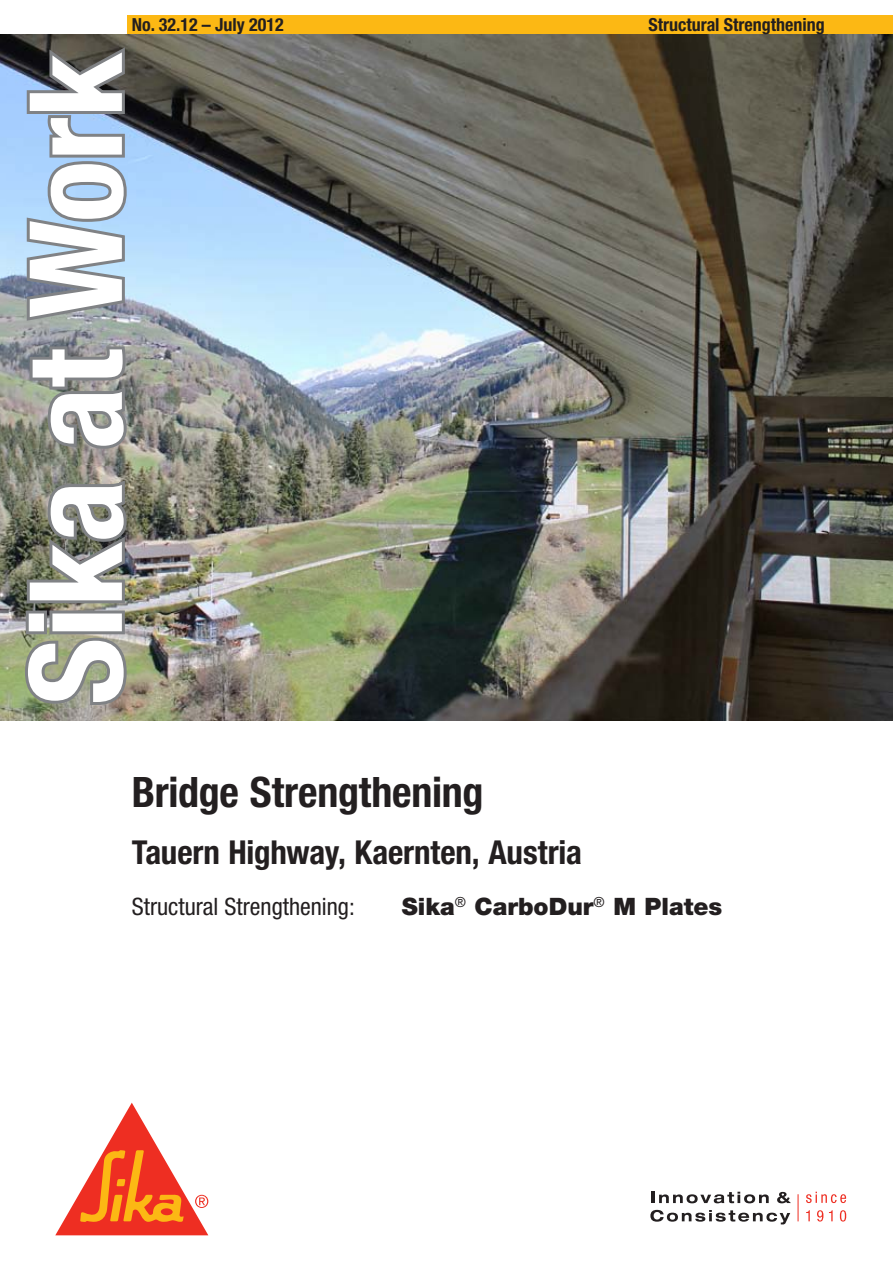
<style>
.page{position:relative;width:893px;height:1263px;background:#fff}
.page>*{position:absolute;margin:0;border:0;box-sizing:border-box;transform-origin:0 0}
.t1{font:700 condensed 129px "Helvetica Neue LT Pro";color:#fff}
.t2{font:700 condensed 42px "Helvetica Neue LT Pro";letter-spacing:-.005em;color:#231f20}
.t3{font:700 condensed 33px "Helvetica Neue LT Pro";letter-spacing:-.005em;color:#231f20}
.t4{font:condensed 24px "Helvetica Neue LT Pro";color:#231f20}
.t5{font:900 24px "Helvetica Neue LT Pro";color:#231f20}
.t6{font:700 condensed 18px "Helvetica Neue LT Pro";color:#231f20}
</style>
<div class="page">
<img style="left:0;top:34px;width:893px;height:687px">
<div style="left:128px;top:15px;width:765px;height:19px;background:#fcb814"></div>
<svg style="left:55px;top:1103px;width:153px;height:132px"></svg>
<svg style="left:806px;top:1192px;width:40px;height:11px"></svg>
<svg style="left:806px;top:1210px;width:4px;height:11px"></svg>
<svg style="left:817px;top:1210px;width:6px;height:11px"></svg>
<svg style="left:829px;top:1210px;width:4px;height:11px"></svg>
<svg style="left:840px;top:1210px;width:6px;height:11px"></svg>
<svg style="left:652px;top:1192px;width:117px;height:11px"></svg>
<svg style="left:777px;top:1192px;width:14px;height:11px"></svg>
<svg style="left:650px;top:1210px;width:140px;height:14px"></svg>
<svg style="left:798px;top:1194px;width:1px;height:27px"></svg>
<img style="left:22px;top:476px;width:108px;height:232px">
<svg style="left:27px;top:343px;width:103px;height:109px;background:#8b8c89"></svg>
<svg style="left:24px;top:42px;width:105px;height:282px;background:#8b9daf"></svg>
<h1 class="t1" style="left:-1px;top:705px;width:654px;rotate:-90deg">Sika at Work</h1>
<p class="t6" style="left:132px;top:14px;width:153px">No. 32.12 – July 2012</p>
<p class="t6" style="left:648px;top:14px;width:178px">Structural Strengthening</p>
<h2 class="t2" style="left:132px;top:767px;width:353px">Bridge Strengthening</h2>
<h3 class="t3" style="left:132px;top:833px;width:452px">Tauern Highway, Kaernten, Austria</h3>
<h3 class="t4" style="left:132px;top:892px;width:224px">Structural Strengthening:</h3>
<h3 class="t5" style="left:402px;top:892px;width:322px">Sika<sup>®</sup> CarboDur<sup>®</sup> M Plates</h3>
</div>
